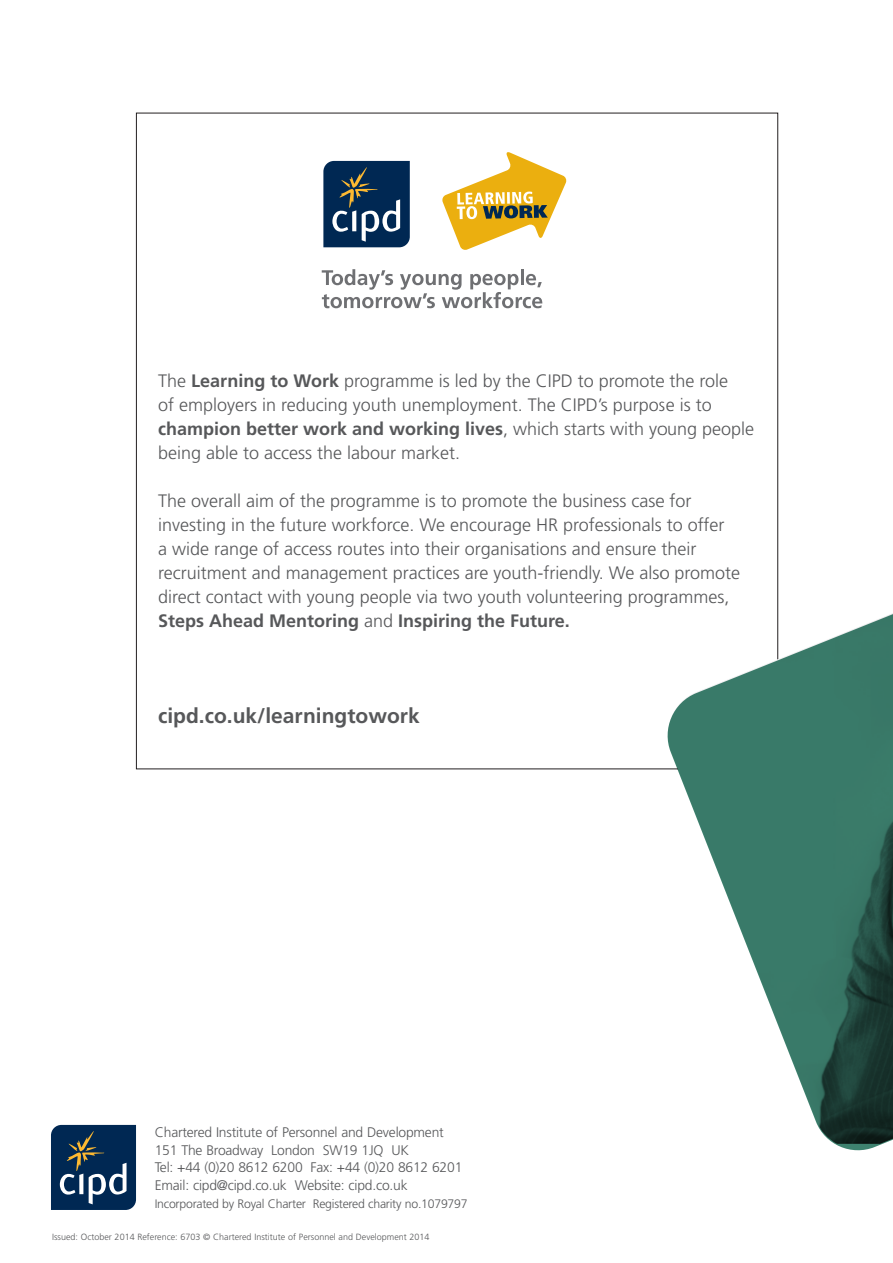
<style>
.page{position:relative;width:893px;height:1263px;background:#fff}
.page>*{position:absolute;margin:0;border:0;box-sizing:border-box;transform-origin:0 0}
.t1{font:700 21px "Frutiger";color:#57585a}
.t2{font:300 18px/24px "Frutiger";color:#57585a}
.t3{font:300 13.95px/17.4px "Frutiger";letter-spacing:-.015em;color:#57585a}
.t4{font:300 12.3px "Frutiger";letter-spacing:-.02em;color:#57585a}
.t5{font:300 9px "Frutiger";color:#57585a}
.s1{font-weight:700}
</style>
<div class="page">
<svg style="left:51px;top:1125px;width:85px;height:85px;background:#224263"></svg>
<svg style="left:442px;top:152px;width:125px;height:98px"></svg>
<svg style="left:323px;top:161px;width:87px;height:86px;background:#234364"></svg>
<svg style="left:322px;top:269px;width:220px;height:39px"></svg>
<svg style="left:666px;top:335px;width:227px;height:816px"></svg>
<p class="t2" style="left:158px;top:369px;width:598px">The <span class="s1">Learning to Work</span> programme is led by the CIPD to promote the role<br>of employers in reducing youth unemployment. The CIPD’s purpose is to <span class="s1">champion better work and working lives</span>, which starts with young people being able to access the labour market.</p>
<p class="t2" style="left:158px;top:489px;width:584px">The overall aim of the programme is to promote the business case for investing in the future workforce. We encourage HR professionals to offer<br>a wide range of access routes into their organisations and ensure their recruitment and management practices are youth-friendly. We also promote direct contact with young people via two youth volunteering programmes, <span class="s1">Steps Ahead Mentoring</span> and <span class="s1">Inspiring the Future.</span></p>
<p class="t1" style="left:158px;top:704px;width:263px">cipd.co.uk/learningtowork</p>
<p class="t3" style="left:155px;top:1124px;width:309px">Chartered Institute of Personnel and Development 151 The Broadway London SW19 1JQ UK<br>Tel: +44 (0)20 8612 6200 Fax: +44 (0)20 8612 6201<br>Email: cipd@cipd.co.uk Website: cipd.co.uk</p>
<p class="t4" style="left:155px;top:1196px;width:314px">Incorporated by Royal Charter Registered charity no.1079797</p>
<p class="t5" style="left:52px;top:1232px;width:379px">Issued: October 2014 Reference: 6703 © Chartered Institute of Personnel and Development 2014</p>
</div>
